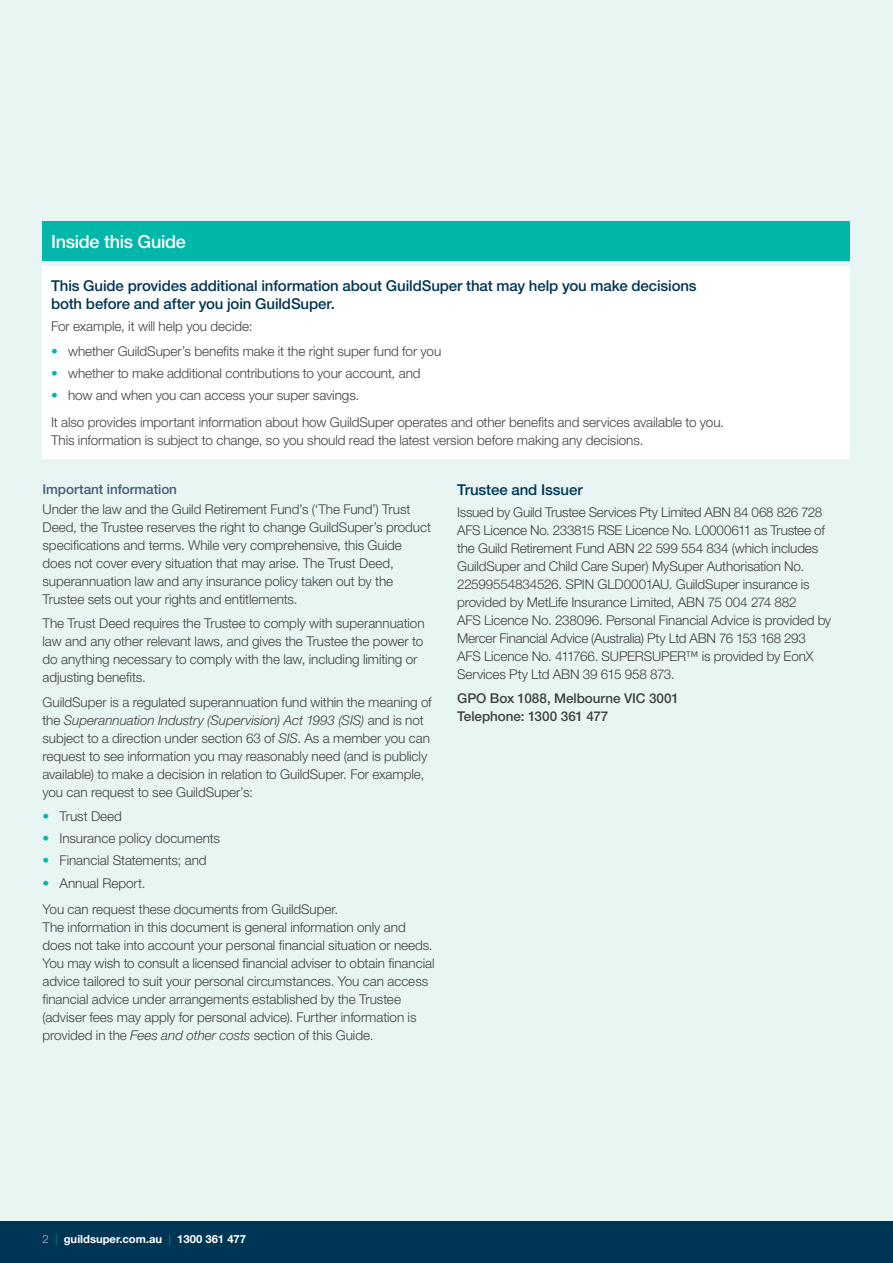
<style>
.page{position:relative;width:893px;height:1263px;background:#fff}
.page>*{position:absolute;margin:0;border:0;box-sizing:border-box;transform-origin:0 0}
.t1{font:500 18px "Helvetica Neue LT";letter-spacing:-.015em;color:#fff}
.t2{font:500 15px/18px "Helvetica Neue LT";letter-spacing:-.01em;color:#003655}
.t3{font:300 13.5px/18px "Helvetica Neue LT";letter-spacing:-.005em;color:#414042}
.t4{font:500 13.5px/18px "Helvetica Neue LT";letter-spacing:-.005em;color:#414042}
.t5{font:500 13.5px "Helvetica Neue LT";letter-spacing:-.005em;color:#475c78}
.t6{font:700 11.25px "Helvetica Neue LT";color:#fff}
.s1{color:#00b7aa}
.s2{font-style:italic}
.s3{font-weight:500;color:#00b7aa}
.s4{font-weight:100}
.s5{font-weight:100;color:#00b7aa}
</style>
<div class="page">
<div style="left:0;top:1220px;width:893px;height:43px;background:#003655"></div>
<div style="left:0;top:0;width:893px;height:1220px;background:#e8f5f3"></div>
<div style="left:43px;top:221px;width:807px;height:40px;background:#00b7aa"></div>
<div style="left:43px;top:267px;width:807px;height:192px;background:#fff"></div>
<h1 class="t1" style="left:51px;top:231px;width:136px">Inside this Guide</h1>
<p class="t2" style="left:51px;top:277px;width:647px">This Guide provides additional information about GuildSuper that may help you make decisions both before and after you join GuildSuper.</p>
<p class="t3" style="left:51px;top:317px;width:203px">For example, it will help you decide:</p>
<p class="t3" style="left:51px;top:342px;width:392px"><span class="s1">•</span> whether GuildSuper’s benefits make it the right super fund for you</p>
<p class="t3" style="left:51px;top:364px;width:371px"><span class="s1">•</span> whether to make additional contributions to your account, and</p>
<p class="t3" style="left:51px;top:382px;width:674px;line-height:26.5px"><span class="s1">•</span> how and when you can access your super savings.<br>It also provides important information about how GuildSuper operates and other benefits and services available to you.</p>
<p class="t3" style="left:51px;top:431px;width:594px">This information is subject to change, so you should read the latest version before making any decisions.</p>
<p class="t5" style="left:43px;top:481px;width:136px">Important information</p>
<p class="t3" style="left:43px;top:500px;width:390px">Under the law and the Guild Retirement Fund’s (‘The Fund’) Trust Deed, the Trustee reserves the right to change GuildSuper’s product specifications and terms. While very comprehensive, this Guide does not cover every situation that may arise. The Trust Deed, superannuation law and any insurance policy taken out by the Trustee sets out your rights and entitlements.</p>
<p class="t3" style="left:43px;top:614px;width:384px">The Trust Deed requires the Trustee to comply with superannuation law and any other relevant laws, and gives the Trustee the power to do anything necessary to comply with the law, including limiting or adjusting benefits.</p>
<p class="t3" style="left:43px;top:692px;width:391px">GuildSuper is a regulated superannuation fund within the meaning of the <span class="s2">Superannuation Industry (Supervision) Act 1993 (SIS)</span> and is not subject to a direction under section 63 of <span class="s2">SIS</span>. As a member you can request to see information you may reasonably need (and is publicly available) to make a decision in relation to GuildSuper. For example, you can request to see GuildSuper’s:</p>
<p class="t3" style="left:43px;top:807px;width:81px"><span class="s3">•</span> Trust Deed</p>
<p class="t3" style="left:43px;top:829px;width:179px"><span class="s3">•</span> Insurance policy documents</p>
<p class="t3" style="left:43px;top:851px;width:166px"><span class="s3">•</span> Financial Statements; and</p>
<p class="t3" style="left:43px;top:869px;width:297px;line-height:26.5px"><span class="s3">•</span> Annual Report.<br>You can request these documents from GuildSuper.</p>
<p class="t3" style="left:43px;top:918px;width:394px">The information in this document is general information only and does not take into account your personal financial situation or needs.<br>You may wish to consult a licensed financial adviser to obtain financial advice tailored to suit your personal circumstances. You can access financial advice under arrangements established by the Trustee (adviser fees may apply for personal advice). Further information is provided in the <span class="s2">Fees and other costs</span> section of this Guide.</p>
<p class="t2" style="left:457px;top:480px;width:127px">Trustee and Issuer</p>
<p class="t3" style="left:457px;top:503px;width:376px">Issued by Guild Trustee Services Pty Limited ABN 84 068 826 728<br>AFS Licence No. 233815 RSE Licence No. L0000611 as Trustee of the Guild Retirement Fund ABN 22 599 554 834 (which includes GuildSuper and Child Care Super) MySuper Authorisation No.<br>22599554834526. SPIN GLD0001AU. GuildSuper insurance is provided by MetLife Insurance Limited, ABN 75 004 274 882<br>AFS Licence No. 238096. Personal Financial Advice is provided by Mercer Financial Advice (Australia) Pty Ltd ABN 76 153 168 293<br>AFS Licence No. 411766. SUPERSUPER™ is provided by EonX Services Pty Ltd ABN 39 615 958 873.</p>
<p class="t4" style="left:457px;top:689px;width:223px">GPO Box 1088, Melbourne VIC 3001<br>Telephone: 1300 361 477</p>
<p class="t6" style="left:43px;top:1232px;width:205px"><span class="s4">2</span> <span class="s5">|</span> guildsuper.com.au <span class="s5">|</span> 1300 361 477</p>
</div>
